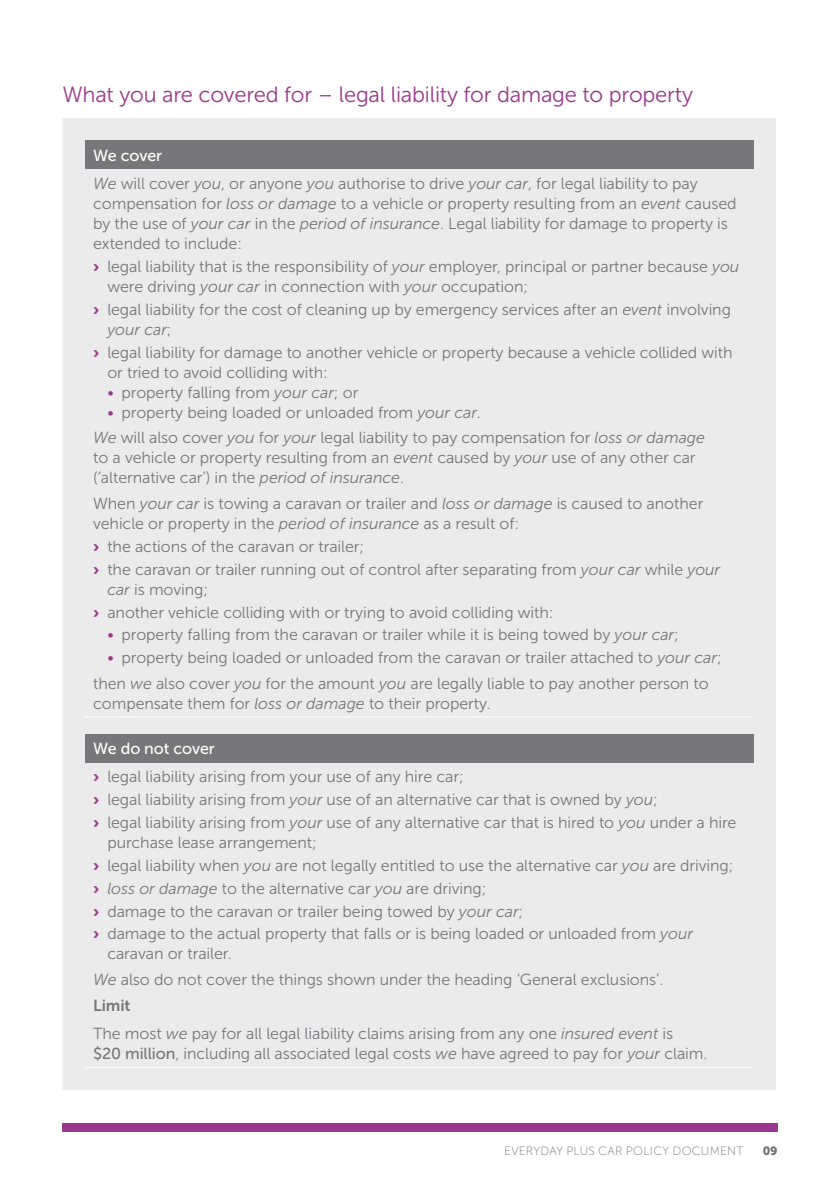
<style>
.page{position:relative;width:840px;height:1191px;background:#fff}
.page>*{position:absolute;margin:0;border:0;box-sizing:border-box;transform-origin:0 0}
.t1{font:22px "Museo Sans 300";letter-spacing:-.01em;color:#9b388d}
.t2{font:16px/20px "Museo Sans 300";letter-spacing:-.005em;color:#77777a}
.t3{font:16px "Museo Sans 500";letter-spacing:-.005em;color:#fff}
.t4{font:16px "Museo Sans 700";letter-spacing:-.005em;color:#77777a}
.t5{font:12px "Museo Sans 100";letter-spacing:.025em;color:#77777a}
.t6{font:12px "Museo Sans 900";color:#77777a}
.s1{font-style:italic}
.s2{font-family:"Museo Sans 900";color:#9b388d}
.s3{color:#9b388d}
.s4{font-family:"Museo Sans 500"}
</style>
<div class="page">
<div style="left:62px;top:118px;width:713px;height:972px;background:#ebebeb"></div>
<div style="left:85px;top:141px;width:668px;height:28px;background:#77777a"></div>
<div style="left:85px;top:734px;width:668px;height:28px;background:#77777a"></div>
<hr style="left:85px;top:716px;width:315px;height:1px;background:#fff">
<svg style="left:400px;top:716px;width:28px;height:1px"></svg>
<hr style="left:428px;top:716px;width:325px;height:1px;background:#fff">
<hr style="left:85px;top:1066px;width:315px;height:1px;background:#fff">
<svg style="left:400px;top:1066px;width:28px;height:1px"></svg>
<hr style="left:428px;top:1066px;width:325px;height:1px;background:#fff">
<div style="left:62px;top:1123px;width:715px;height:8px;background:#9b388d"></div>
<h1 class="t1" style="left:62px;top:82px;width:631px">What you are covered for – legal liability for damage to property</h1>
<p class="t3" style="left:93px;top:146px;width:70px">We cover</p>
<p class="t2" style="left:93px;top:174px;width:644px"><span class="s1">We</span> will cover <span class="s1">you</span>, or anyone <span class="s1">you</span> authorise to drive <span class="s1">your car</span>, for legal liability to pay compensation for <span class="s1">loss or damage</span> to a vehicle or property resulting from an <span class="s1">event</span> caused by the use of <span class="s1">your car</span> in the <span class="s1">period of insurance</span>. Legal liability for damage to property is extended to include:</p>
<p class="t2" style="left:107px;top:257px;width:633px;text-indent:-14px"><span class="s2">›</span> legal liability that is the responsibility of <span class="s1">your</span> employer, principal or partner because <span class="s1">you </span>were driving <span class="s1">your car</span> in connection with <span class="s1">your</span> occupation;</p>
<p class="t2" style="left:107px;top:299px;width:625px;text-indent:-14px"><span class="s2">›</span> legal liability for the cost of cleaning up by emergency services after an <span class="s1">event</span> involving <span class="s1">your car</span>;</p>
<p class="t2" style="left:107px;top:342px;width:626px;text-indent:-14px"><span class="s2">›</span> legal liability for damage to another vehicle or property because a vehicle collided with or tried to avoid colliding with:</p>
<p class="t2" style="left:107px;top:382px;width:252px"><span class="s3">•</span> property falling from <span class="s1">your car</span>; or</p>
<p class="t2" style="left:93px;top:399px;width:613px;line-height:25.6px;text-indent:14px"><span class="s3">•</span> property being loaded or unloaded from <span class="s1">your car</span>.<br><span class="s1">We</span> will also cover <span class="s1">you</span> for <span class="s1">your</span> legal liability to pay compensation for <span class="s1">loss or damage</span></p>
<p class="t2" style="left:93px;top:448px;width:603px">to a vehicle or property resulting from an <span class="s1">event</span> caused by <span class="s1">your</span> use of any other car (‘alternative car’) in the <span class="s1">period of insurance</span>.</p>
<p class="t2" style="left:93px;top:494px;width:611px">When <span class="s1">your car</span> is towing a caravan or trailer and <span class="s1">loss or damage</span> is caused to another vehicle or property in the <span class="s1">period of insurance</span> as a result of:</p>
<p class="t2" style="left:93px;top:535px;width:628px;line-height:22.8px"><span class="s2">›</span> the actions of the caravan or trailer;<br><span class="s2">›</span> the caravan or trailer running out of control after separating from <span class="s1">your car</span> while <span class="s1">your</span></p>
<p class="t2" style="left:93px;top:578px;width:461px;line-height:22.8px;text-indent:14px"><span class="s1">car</span> is moving;<br><span class="s2">›</span> another vehicle colliding with or trying to avoid colliding with:</p>
<p class="t2" style="left:107px;top:625px;width:572px"><span class="s3">•</span> property falling from the caravan or trailer while it is being towed by <span class="s1">your car</span>;</p>
<p class="t2" style="left:93px;top:645px;width:629px;line-height:25.6px;text-indent:14px"><span class="s3">•</span> property being loaded or unloaded from the caravan or trailer attached to <span class="s1">your car</span>; then <span class="s1">we</span> also cover <span class="s1">you</span> for the amount <span class="s1">you</span> are legally liable to pay another person to</p>
<p class="t2" style="left:93px;top:693px;width:399px">compensate them for <span class="s1">loss or damage</span> to their property.</p>
<p class="t3" style="left:93px;top:739px;width:123px">We do not cover</p>
<p class="t2" style="left:93px;top:765px;width:644px;line-height:22.8px"><span class="s2">›</span> legal liability arising from your use of any hire car;<br><span class="s2">›</span> legal liability arising from <span class="s1">your</span> use of an alternative car that is owned by <span class="s1">you</span>;<br><span class="s2">›</span> legal liability arising from <span class="s1">your</span> use of any alternative car that is hired to <span class="s1">you</span> under a hire</p>
<p class="t2" style="left:93px;top:831px;width:641px;line-height:22.8px;text-indent:14px">purchase lease arrangement;<br><span class="s2">›</span> legal liability when <span class="s1">you</span> are not legally entitled to use the alternative car <span class="s1">you</span> are driving; <span class="s2">›</span> <span class="s1">loss or damage</span> to the alternative car <span class="s1">you</span> are driving;<br><span class="s2">›</span> damage to the caravan or trailer being towed by <span class="s1">your car</span>;<br><span class="s2">›</span> damage to the actual property that falls or is being loaded or unloaded from <span class="s1">your</span></p>
<p class="t2" style="left:93px;top:941px;width:571px;line-height:25.6px;text-indent:14px">caravan or trailer.<br><span class="s1">We</span> also do not cover the things shown under the heading ‘General exclusions’.</p>
<p class="t4" style="left:93px;top:996px;width:39px">Limit</p>
<p class="t2" style="left:93px;top:1024px;width:615px">The most <span class="s1">we</span> pay for all legal liability claims arising from any one <span class="s1">insured event</span> is<br><span class="s4">$20 million</span>, including all associated legal costs <span class="s1">we</span> have agreed to pay for <span class="s1">your</span> claim.</p>
<p class="t5" style="left:504px;top:1144px;width:241px">EVERYDAY PLUS CAR POLICY DOCUMENT</p>
<p class="t6" style="left:762px;top:1143px;width:16px">09</p>
</div>
